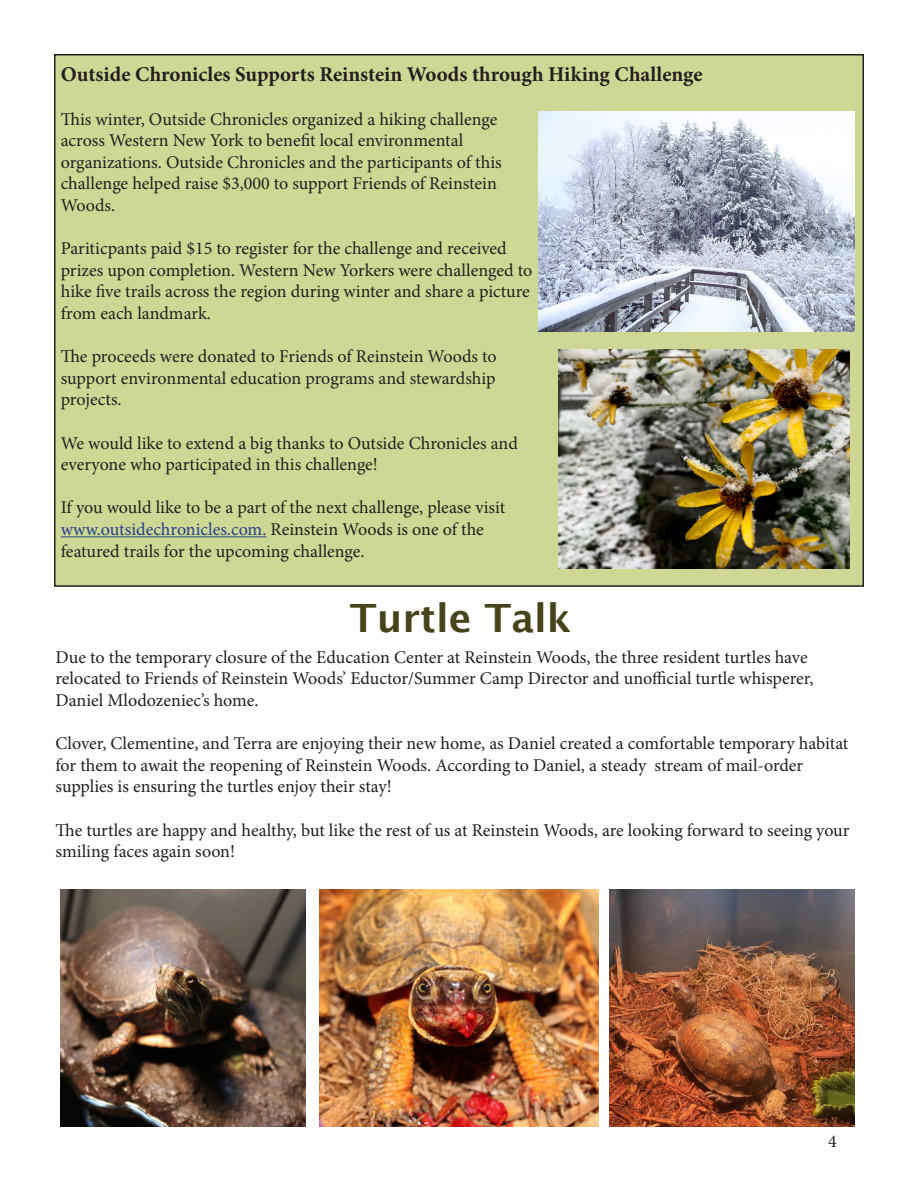
<style>
.page{position:relative;width:918px;height:1188px;background:#fff}
.page>*{position:absolute;margin:0;border:0;box-sizing:border-box;transform-origin:0 0}
.t1{font:700 39px "Lucida Grande";color:#45441a}
.t2{font:700 21px "Minion Pro";color:#231f20}
.t3{font:18px/21.6px "Minion Pro";color:#231f20}
.s1{color:#253f8e}
</style>
<div class="page">
<div style="left:55px;top:55px;width:808px;height:531px;background:#ced794"></div>
<hr style="left:61px;top:536px;width:205px;height:1px;background:#253f8e">
<img style="left:538px;top:112px;width:317px;height:219px">
<img style="left:558px;top:349px;width:291px;height:220px">
<img style="left:320px;top:890px;width:278px;height:236px">
<img style="left:610px;top:890px;width:245px;height:236px">
<img style="left:61px;top:890px;width:245px;height:236px">
<p class="t2" style="left:61px;top:59px;width:644px">Outside Chronicles Supports Reinstein Woods through Hiking Challenge</p>
<p class="t3" style="left:61px;top:108px;width:443px">This winter, Outside Chronicles organized a hiking challenge across Western New York to benefit local environmental organizations. Outside Chronicles and the participants of this challenge helped raise $3,000 to support Friends of Reinstein Woods.</p>
<p class="t3" style="left:61px;top:238px;width:473px">Pariticpants paid $15 to register for the challenge and received prizes upon completion. Western New Yorkers were challenged to hike five trails across the region during winter and share a picture from each landmark.</p>
<p class="t3" style="left:61px;top:346px;width:437px;text-align:justify">The proceeds were donated to Friends of Reinstein Woods to support environmental education programs and stewardship projects.</p>
<p class="t3" style="left:61px;top:432px;width:459px">We would like to extend a big thanks to Outside Chronicles and everyone who participated in this challenge!</p>
<p class="t3" style="left:61px;top:497px;width:446px">If you would like to be a part of the next challenge, please visit <span class="s1">www.outsidechronicles.com.</span> Reinstein Woods is one of the featured trails for the upcoming challenge.</p>
<p class="t1" style="left:350px;top:586px;width:223px">Turtle Talk</p>
<p class="t3" style="left:56px;top:646px;width:760px">Due to the temporary closure of the Education Center at Reinstein Woods, the three resident turtles have relocated to Friends of Reinstein Woods’ Eductor/Summer Camp Director and unofficial turtle whisperer,<br>Daniel Mlodozeniec’s home.</p>
<p class="t3" style="left:56px;top:733px;width:794px">Clover, Clementine, and Terra are enjoying their new home, as Daniel created a comfortable temporary habitat for them to await the reopening of Reinstein Woods. According to Daniel, a steady stream of mail-order supplies is ensuring the turtles enjoy their stay!</p>
<p class="t3" style="left:56px;top:819px;width:796px">The turtles are happy and healthy, but like the rest of us at Reinstein Woods, are looking forward to seeing your smiling faces again soon!</p>
<p class="t3" style="left:828px;top:1131px;width:10px">4</p>
</div>
